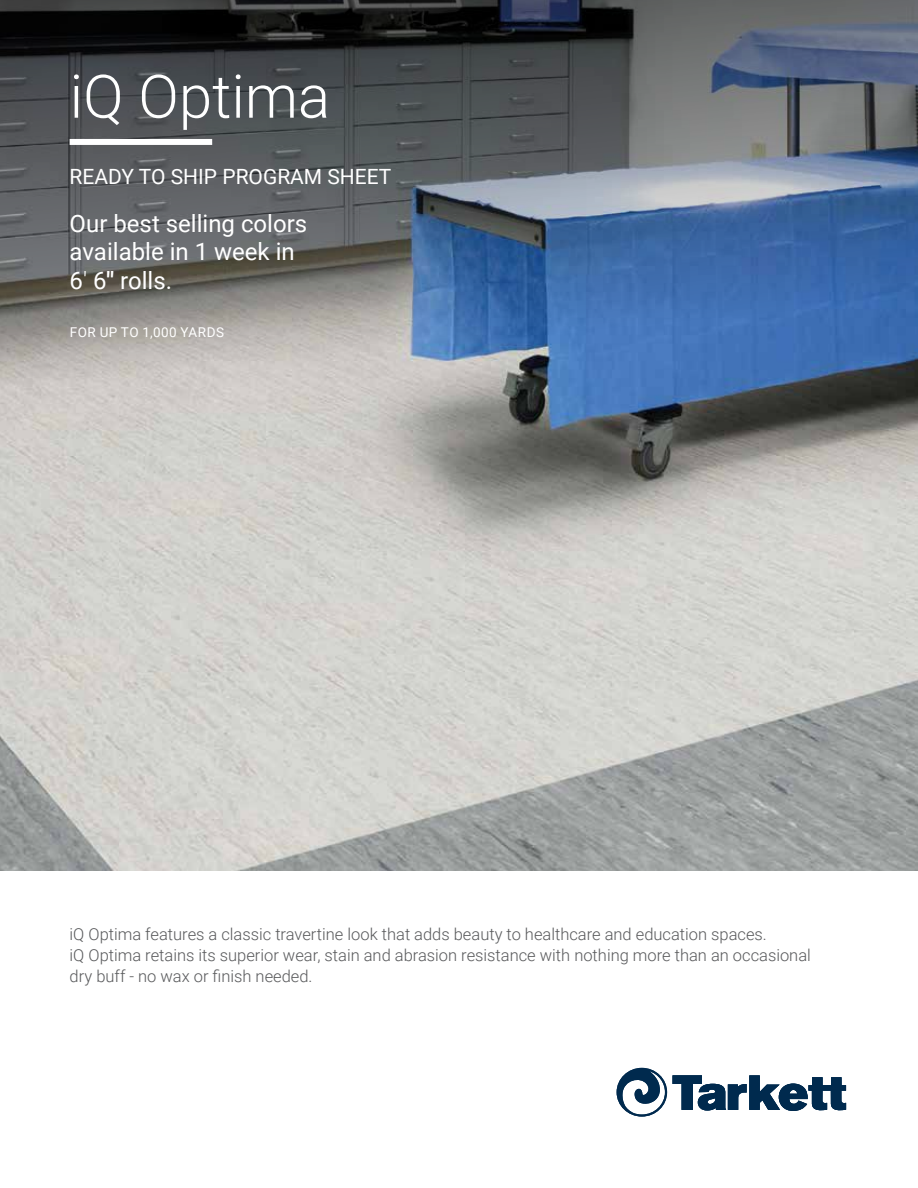
<style>
.page{position:relative;width:918px;height:1188px;background:#fff}
.page>*{position:absolute;margin:0;border:0;box-sizing:border-box;transform-origin:0 0}
.t1{font:300 60px "Roboto";color:#fff}
.t2{font:24px/28.5px "Roboto";color:#fff}
.t3{font:21px "Roboto";color:#fff}
.t4{font:300 16.5px/21px "Roboto";color:#58595b}
.t5{font:13.5px "Roboto";letter-spacing:.035em;color:#fff}
.s1{font-weight:300}
.s2{font-weight:700}
</style>
<div class="page">
<img style="left:0;top:472px;width:918px;height:398px">
<svg style="left:0;top:0;width:918px;height:472px;background:#646f7e"></svg>
<svg style="left:617px;top:1068px;width:50px;height:49px"></svg>
<svg style="left:673px;top:1075px;width:173px;height:36px"></svg>
<div style="left:70px;top:139px;width:142px;height:6px;background:#fff"></div>
<h1 class="t1" style="left:70px;top:54px;width:262px">iQ Optima</h1>
<p class="t3" style="left:70px;top:162px;width:39px">READY</p>
<p class="t3" style="left:139px;top:162px;width:253px">TO SHIP PROGRAM SHEET</p>
<h2 class="t2" style="left:70px;top:208px;width:239px">Our best selling colors available in 1 week in<br>6<span class="s1">′</span> 6<span class="s2">″</span> rolls.</h2>
<p class="t5" style="left:70px;top:323px;width:156px">For up to 1,000 yards</p>
<p class="t4" style="left:70px;top:923px;width:743px">iQ Optima features a classic travertine look that adds beauty to healthcare and education spaces.<br>iQ Optima retains its superior wear, stain and abrasion resistance with nothing more than an occasional dry buff - no wax or finish needed.</p>
</div>
